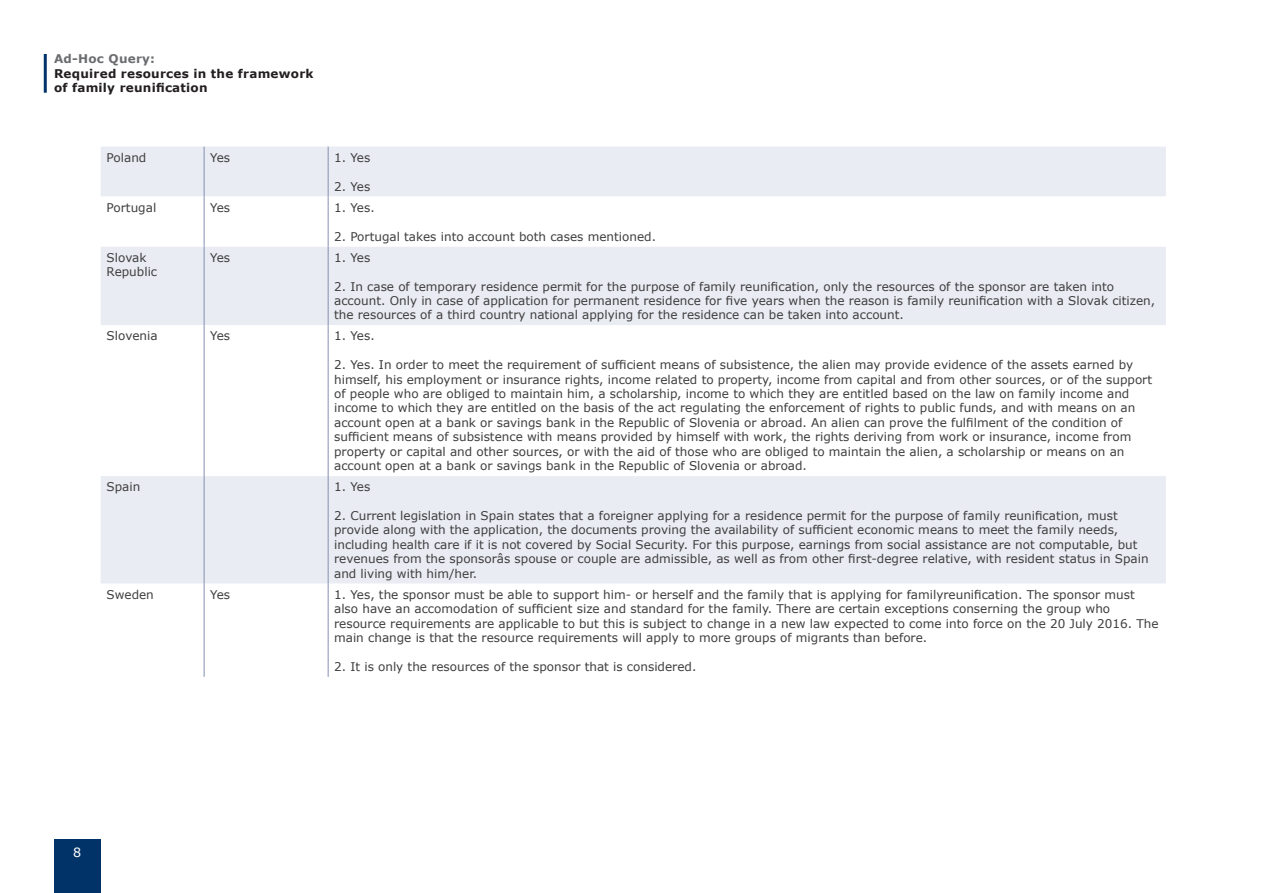
<style>
.page{position:relative;width:1263px;height:893px;background:#fff}
.page>*{position:absolute;margin:0;border:0;box-sizing:border-box;transform-origin:0 0}
.t1{font:12.75px "Verdana";color:#fff}
.Tabeller_innehåll{font:12px/14.4px "Verdana";color:#3e3e3f}
.t2{font:700 12px/14.4px "Verdana";letter-spacing:.02em;color:#231f20}
.t3{font:700 12px "Verdana";letter-spacing:.02em;color:#6c6d70}
</style>
<div class="page">
<div style="left:54px;top:839px;width:47px;height:54px;background:#013368"></div>
<hr style="left:44px;top:54px;width:3px;height:39px;background:#013368">
<div style="left:101px;top:147px;width:1065px;height:50px;background:#eaecf3"></div>
<svg style="left:101px;top:197px;width:1065px;height:480px;fill:#eaecf3"></svg>
<svg style="left:101px;top:325px;width:1065px;height:151px"></svg>
<hr style="left:204px;top:147px;width:1px;height:50px;background:#858fb1">
<hr style="left:328px;top:147px;width:1px;height:50px;background:#858fb1">
<hr style="left:204px;top:197px;width:1px;height:50px;background:#858fb1">
<hr style="left:328px;top:197px;width:1px;height:50px;background:#858fb1">
<hr style="left:204px;top:247px;width:1px;height:78px;background:#858fb1">
<hr style="left:328px;top:247px;width:1px;height:78px;background:#858fb1">
<hr style="left:204px;top:325px;width:1px;height:151px;background:#858fb1">
<hr style="left:328px;top:325px;width:1px;height:151px;background:#858fb1">
<hr style="left:204px;top:476px;width:1px;height:108px;background:#858fb1">
<hr style="left:328px;top:476px;width:1px;height:108px;background:#858fb1">
<hr style="left:204px;top:584px;width:1px;height:93px;background:#858fb1">
<hr style="left:328px;top:584px;width:1px;height:93px;background:#858fb1">
<p class="t3" style="left:54px;top:50px;width:103px">Ad-Hoc Query:</p>
<p class="t2" style="left:54px;top:66px;width:261px">Required resources in the framework of family reunification</p>
<p class="Tabeller_innehåll" style="left:107px;top:150px;width:41px">Poland</p>
<p class="Tabeller_innehåll" style="left:210px;top:150px;width:22px">Yes</p>
<p class="Tabeller_innehåll" style="left:334px;top:150px;width:38px">1. Yes</p>
<p class="Tabeller_innehåll" style="left:334px;top:179px;width:38px">2. Yes</p>
<p class="Tabeller_innehåll" style="left:107px;top:200px;width:51px">Portugal</p>
<p class="Tabeller_innehåll" style="left:210px;top:200px;width:22px">Yes</p>
<p class="Tabeller_innehåll" style="left:334px;top:200px;width:42px">1. Yes.</p>
<p class="Tabeller_innehåll" style="left:334px;top:229px;width:323px">2. Portugal takes into account both cases mentioned.</p>
<p class="Tabeller_innehåll" style="left:107px;top:250px;width:52px">Slovak<br>Republic</p>
<p class="Tabeller_innehåll" style="left:210px;top:250px;width:22px">Yes</p>
<p class="Tabeller_innehåll" style="left:334px;top:250px;width:38px">1. Yes</p>
<p class="Tabeller_innehåll" style="left:334px;top:279px;width:822px">2. In case of temporary residence permit for the purpose of family reunification, only the resources of the sponsor are taken into account. Only in case of application for permanent residence for five years when the reason is family reunification with a Slovak citizen, the resources of a third country national applying for the residence can be taken into account.</p>
<p class="Tabeller_innehåll" style="left:107px;top:329px;width:52px">Slovenia</p>
<p class="Tabeller_innehåll" style="left:210px;top:329px;width:22px">Yes</p>
<p class="Tabeller_innehåll" style="left:334px;top:329px;width:42px">1. Yes.</p>
<p class="Tabeller_innehåll" style="left:334px;top:358px;width:819px">2. Yes. In order to meet the requirement of sufficient means of subsistence, the alien may provide evidence of the assets earned by himself, his employment or insurance rights, income related to property, income from capital and from other sources, or of the support of people who are obliged to maintain him, a scholarship, income to which they are entitled based on the law on family income and income to which they are entitled on the basis of the act regulating the enforcement of rights to public funds, and with means on an account open at a bank or savings bank in the Republic of Slovenia or abroad. An alien can prove the fulfilment of the condition of sufficient means of subsistence with means provided by himself with work, the rights deriving from work or insurance, income from property or capital and other sources, or with the aid of those who are obliged to maintain the alien, a scholarship or means on an account open at a bank or savings bank in the Republic of Slovenia or abroad.</p>
<p class="Tabeller_innehåll" style="left:107px;top:480px;width:35px">Spain</p>
<p class="Tabeller_innehåll" style="left:334px;top:480px;width:38px">1. Yes</p>
<p class="Tabeller_innehåll" style="left:334px;top:508px;width:816px">2. Current legislation in Spain states that a foreigner applying for a residence permit for the purpose of family reunification, must provide along with the application, the documents proving the availability of sufficient economic means to meet the family needs, including health care if it is not covered by Social Security. For this purpose, earnings from social assistance are not computable, but revenues from the sponsorâs spouse or couple are admissible, as well as from other first-degree relative, with resident status in Spain and living with him/her.</p>
<p class="Tabeller_innehåll" style="left:107px;top:587px;width:49px">Sweden</p>
<p class="Tabeller_innehåll" style="left:210px;top:587px;width:22px">Yes</p>
<p class="Tabeller_innehåll" style="left:334px;top:587px;width:826px">1. Yes, the sponsor must be able to support him- or herself and the family that is applying for familyreunification. The sponsor must also have an accomodation of sufficient size and standard for the family. There are certain exceptions conserning the group who resource requirements are applicable to but this is subject to change in a new law expected to come into force on the 20 July 2016. The main change is that the resource requirements will apply to more groups of migrants than before.</p>
<p class="Tabeller_innehåll" style="left:334px;top:659px;width:364px">2. It is only the resources of the sponsor that is considered.</p>
<p class="t1" style="left:73px;top:844px;width:10px">8</p>
</div>
